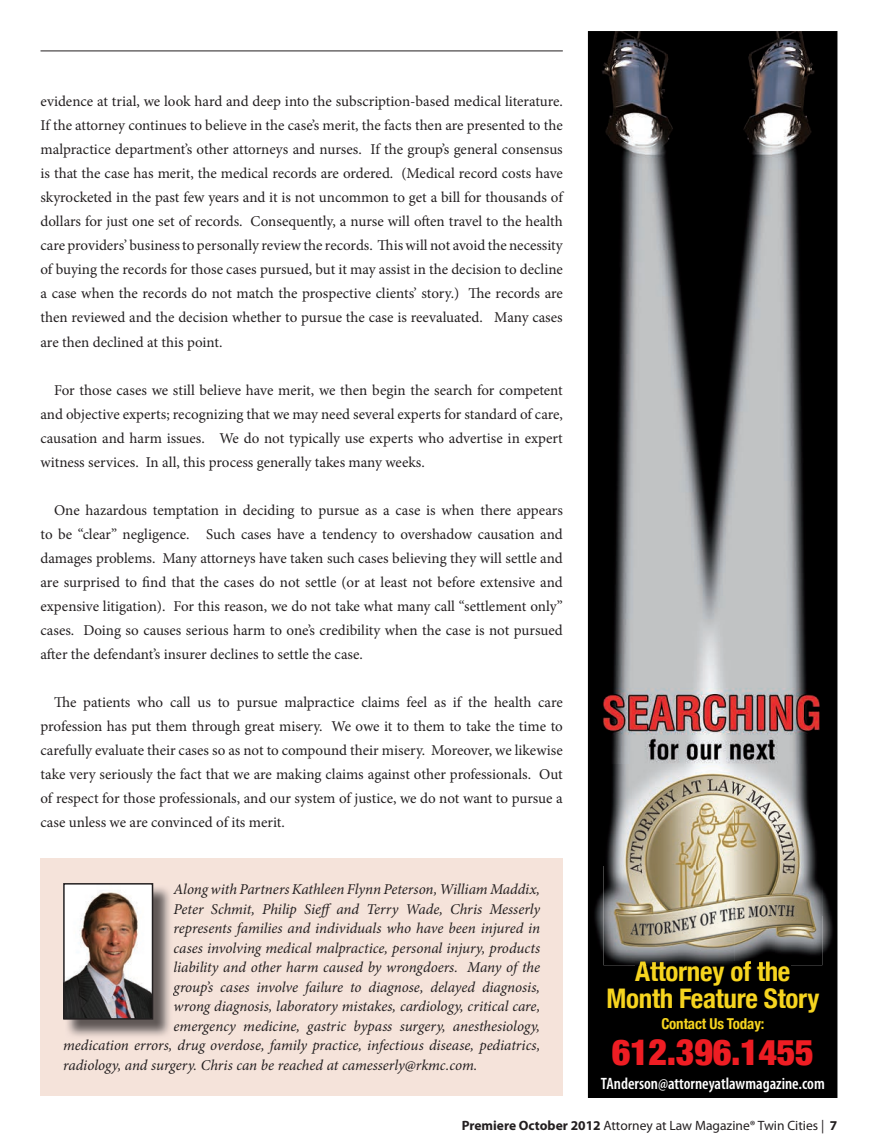
<style>
.page{position:relative;width:878px;height:1148px;background:#fff}
.page>*{position:absolute;margin:0;border:0;box-sizing:border-box;transform-origin:0 0}
.t1{font:900 condensed 36px "Helvetica Neue";letter-spacing:-.01em;color:#ee1d23}
.t2{font:700 condensed 27px/27px "Helvetica Neue";letter-spacing:-.01em;color:#f6d41f;text-align:center}
.t3{font:600 condensed 16.5px "Myriad Pro";color:#fff}
.t4{font:15px/24px "Minion Pro";color:#231f20;text-align:justify}
.t5{font:italic 15px "Minion Pro";color:#231f20}
.t6{font:700 condensed 15px "Helvetica Neue";letter-spacing:-.01em;color:#f6d41f}
.t7{font:13.5px "Myriad Pro";color:#231f20}
.s1{font-weight:700}
</style>
<div class="page">
<div style="left:40px;top:857px;width:522px;height:238px;background:#f5e3da"></div>
<img style="left:65px;top:885px;width:105px;height:151px">
<img style="left:66px;top:886px;width:84px;height:130px">
<div style="left:63px;top:883px;width:90px;height:136px;border:2px solid #231f20"></div>
<hr style="left:40px;top:51px;width:522px;height:1px;background:#231f20">
<img style="left:588px;top:31px;width:249px;height:1067px">
<img style="left:603px;top:765px;width:219px;height:200px">
<img style="left:635px;top:961px;width:155px;height:4px">
<p class="t4" style="left:40px;top:90px;width:524px">evidence at trial, we look hard and deep into the subscription-based medical literature.<br>If the attorney continues to believe in the case’s merit, the facts then are presented to the malpractice department’s other attorneys and nurses. If the group’s general consensus is that the case has merit, the medical records are ordered. (Medical record costs have skyrocketed in the past few years and it is not uncommon to get a bill for thousands of dollars for just one set of records. Consequently, a nurse will often travel to the health care providers’ business to personally review the records. This will not avoid the necessity of buying the records for those cases pursued, but it may assist in the decision to decline a case when the records do not match the prospective clients’ story.) The records are then reviewed and the decision whether to pursue the case is reevaluated. Many cases are then declined at this point.</p>
<p class="t4" style="left:40px;top:378px;width:524px;text-indent:14px">For those cases we still believe have merit, we then begin the search for competent and objective experts; recognizing that we may need several experts for standard of care, causation and harm issues. We do not typically use experts who advertise in expert witness services. In all, this process generally takes many weeks.</p>
<p class="t4" style="left:40px;top:498px;width:524px;text-indent:14px">One hazardous temptation in deciding to pursue as a case is when there appears to be “clear” negligence. Such cases have a tendency to overshadow causation and damages problems. Many attorneys have taken such cases believing they will settle and are surprised to find that the cases do not settle (or at least not before extensive and expensive litigation). For this reason, we do not take what many call “settlement only” cases. Doing so causes serious harm to one’s credibility when the case is not pursued after the defendant’s insurer declines to settle the case.</p>
<p class="t4" style="left:40px;top:690px;width:524px;text-indent:14px">The patients who call us to pursue malpractice claims feel as if the health care profession has put them through great misery. We owe it to them to take the time to carefully evaluate their cases so as not to compound their misery. Moreover, we likewise take very seriously the fact that we are making claims against other professionals. Out of respect for those professionals, and our system of justice, we do not want to pursue a case unless we are convinced of its merit.</p>
<p class="t5" style="left:173px;top:879px;width:368px">Along with Partners Kathleen Flynn Peterson, William Maddix,</p>
<p class="t5" style="left:173px;top:898px;width:368px">Peter Schmit, Philip Sieff and Terry Wade, Chris Messerly</p>
<p class="t5" style="left:173px;top:918px;width:368px">represents families and individuals who have been injured in</p>
<p class="t5" style="left:173px;top:937px;width:368px">cases involving medical malpractice, personal injury, products</p>
<p class="t5" style="left:173px;top:957px;width:368px">liability and other harm caused by wrongdoers. Many of the</p>
<p class="t5" style="left:173px;top:976px;width:368px">group’s cases involve failure to diagnose, delayed diagnosis,</p>
<p class="t5" style="left:173px;top:996px;width:368px">wrong diagnosis, laboratory mistakes, cardiology, critical care,</p>
<p class="t5" style="left:173px;top:1015px;width:368px">emergency medicine, gastric bypass surgery, anesthesiology,</p>
<p class="t5" style="left:63px;top:1035px;width:478px">medication errors, drug overdose, family practice, infectious disease, pediatrics,</p>
<p class="t5" style="left:63px;top:1054px;width:416px">radiology, and surgery. Chris can be reached at camesserly@rkmc.com.</p>
<h2 class="t2" style="left:606px;top:957px;width:214px">Attorney of the<br>Month Feature Story</h2>
<p class="t6" style="left:661px;top:1014px;width:105px">Contact Us Today:</p>
<h1 class="t1" style="left:612px;top:1029px;width:203px">612.396.1455</h1>
<p class="t3" style="left:601px;top:1074px;width:225px">TAnderson@attorneyatlawmagazine.com</p>
<p class="t7" style="left:461px;top:1116px;width:377px"><span class="s1">Premiere october 2012</span> Attorney at Law Magazine® Twin Cities | <span class="s1">7</span></p>
</div>
